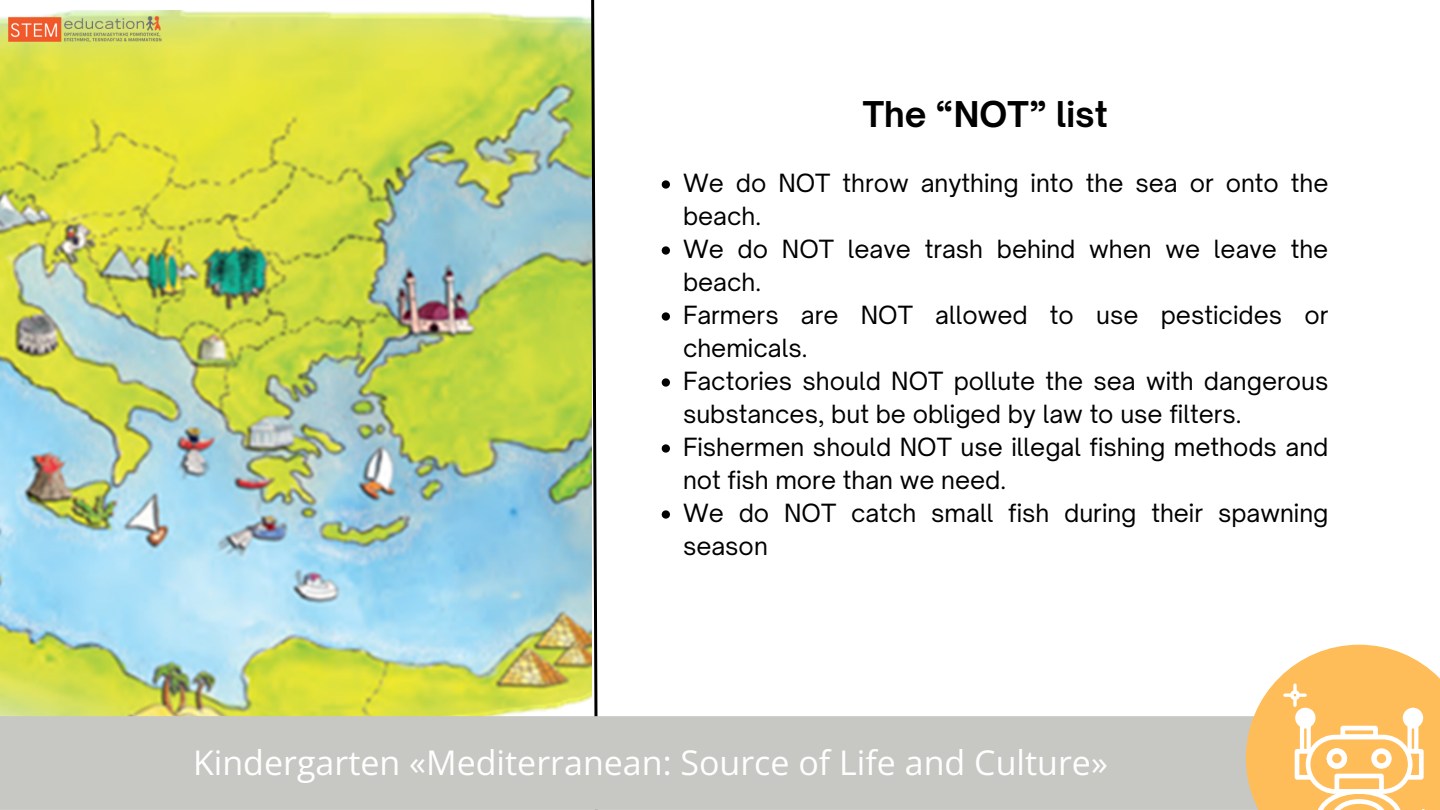
<style>
.page{position:relative;width:1440px;height:810px;background:#fff}
.page>*{position:absolute;margin:0;border:0;box-sizing:border-box;transform-origin:0 0}
.t1{font:34px "Open Sans";color:#fff}
.t2{font:700 34px "Open Sauce One";color:#000}
.t3{font:24px/33px "Open Sauce One";color:#000}
</style>
<div class="page">
<img style="left:0;top:11px;width:590px;height:705px">
<img style="left:6px;top:11px;width:156px;height:36px">
<svg style="left:590px;top:0;width:8px;height:716px"></svg>
<div style="left:0;top:716px;width:1246px;height:94px;background:#c7c8c4"></div>
<svg style="left:1246px;top:645px;width:194px;height:165px"></svg>
<div style="left:1327px;top:748px;width:20px;height:21px;background:#fff;border-radius:50%"></div>
<div style="left:1332px;top:754px;width:10px;height:9px;background:#ffbd59;border-radius:50%"></div>
<svg style="left:1371px;top:748px;width:21px;height:21px"></svg>
<div style="left:1403px;top:708px;width:20px;height:20px;background:#fff;border-radius:50%"></div>
<div style="left:1295px;top:708px;width:21px;height:20px;background:#fff;border-radius:50%"></div>
<div style="left:1377px;top:754px;width:9px;height:9px;background:#ffbd59;border-radius:50%"></div>
<div style="left:1408px;top:724px;width:10px;height:29px;border:4px solid #fff"></div>
<div style="left:1300px;top:724px;width:11px;height:29px;border:4px solid #fff"></div>
<div style="left:1340px;top:726px;width:38px;height:13px;border:5px solid #fff"></div>
<svg style="left:662px;top:180px;width:8px;height:9px"></svg>
<svg style="left:662px;top:246px;width:8px;height:9px"></svg>
<svg style="left:662px;top:312px;width:8px;height:9px"></svg>
<svg style="left:662px;top:378px;width:8px;height:9px"></svg>
<svg style="left:662px;top:444px;width:8px;height:9px"></svg>
<svg style="left:662px;top:510px;width:8px;height:9px"></svg>
<p class="t2" style="left:863px;top:93px;width:247px">The “NOT” list</p>
<p class="t3" style="left:683px;top:167px;width:647px">We do NOT throw anything into the sea or onto the beach.</p>
<p class="t3" style="left:683px;top:233px;width:647px">We do NOT leave trash behind when we leave the beach.</p>
<p class="t3" style="left:683px;top:299px;width:647px">Farmers are NOT allowed to use pesticides or chemicals.</p>
<p class="t3" style="left:683px;top:365px;width:647px">Factories should NOT pollute the sea with dangerous substances, but be obliged by law to use filters.</p>
<p class="t3" style="left:683px;top:431px;width:647px">Fishermen should NOT use illegal fishing methods and not fish more than we need.</p>
<p class="t3" style="left:683px;top:497px;width:647px">We do NOT catch small fish during their spawning season</p>
<p class="t1" style="left:193px;top:739px;width:916px">Kindergarten «Mediterranean: Source of Life and Culture»</p>
</div>
